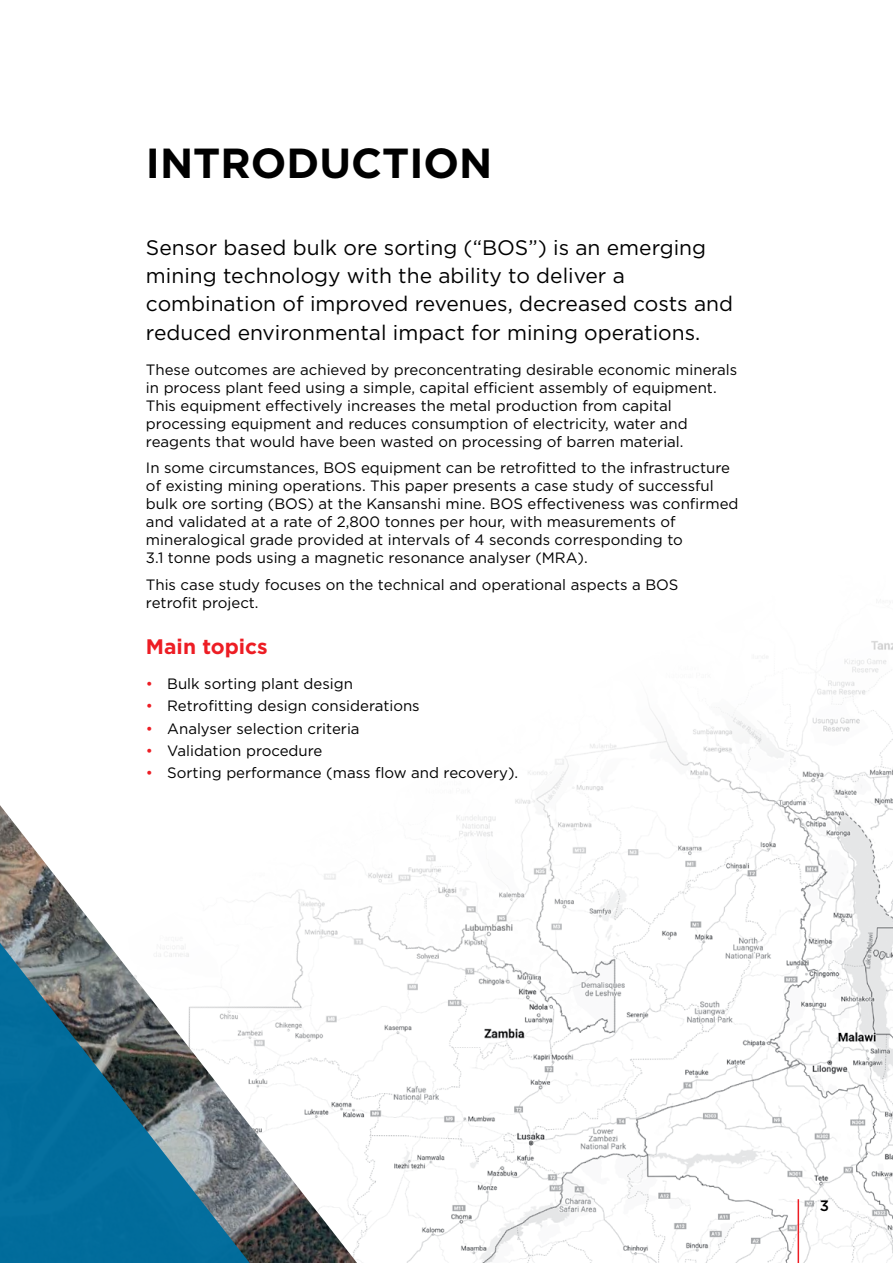
<style>
.page{position:relative;width:893px;height:1263px;background:#fff}
.page>*{position:absolute;margin:0;border:0;box-sizing:border-box;transform-origin:0 0}
.t1{font:700 42px "Gotham";color:#000}
.Intro_copy{font:21px/28.2px "Gotham";color:#000}
.t2{font:700 21px "Gotham";color:#ed1d24}
.Body{font:15px/18px "Gotham";color:#000}
.t3{font:500 15px "Gotham";color:#000}
.s1{color:#ed1d24}
</style>
<div class="page">
<img style="left:357px;top:602px;width:536px;height:661px">
<img style="left:293px;top:874px;width:64px;height:389px">
<svg style="left:0;top:805px;width:293px;height:458px"></svg>
<hr style="left:798px;top:1199px;width:1px;height:64px;background:#ed1d24">
<h1 class="t1" style="left:146px;top:135px;width:348px">INTRODUCTION</h1>
<p class="Intro_copy" style="left:146px;top:233px;width:589px">Sensor based bulk ore sorting (“BOS”) is an emerging mining technology with the ability to deliver a combination of improved revenues, decreased costs and reduced environmental impact for mining operations.</p>
<p class="Body" style="left:146px;top:360px;width:593px">These outcomes are achieved by preconcentrating desirable economic minerals in process plant feed using a simple, capital efficient assembly of equipment.<br>This equipment effectively increases the metal production from capital processing equipment and reduces consumption of electricity, water and reagents that would have been wasted on processing of barren material.</p>
<p class="Body" style="left:146px;top:458px;width:594px">In some circumstances, BOS equipment can be retrofitted to the infrastructure of existing mining operations. This paper presents a case study of successful bulk ore sorting (BOS) at the Kansanshi mine. BOS effectiveness was confirmed and validated at a rate of 2,800 tonnes per hour, with measurements of mineralogical grade provided at intervals of 4 seconds corresponding to<br>3.1 tonne pods using a magnetic resonance analyser (MRA).</p>
<p class="Body" style="left:146px;top:575px;width:534px">This case study focuses on the technical and operational aspects a BOS retrofit project.</p>
<h2 class="t2" style="left:146px;top:633px;width:123px">Main topics</h2>
<p class="Body" style="left:146px;top:674px;width:209px"><span class="s1">•</span> Bulk sorting plant design</p>
<p class="Body" style="left:146px;top:697px;width:275px"><span class="s1">•</span> Retrofitting design considerations</p>
<p class="Body" style="left:146px;top:719px;width:215px"><span class="s1">•</span> Analyser selection criteria</p>
<p class="Body" style="left:146px;top:741px;width:178px"><span class="s1">•</span> Validation procedure</p>
<p class="Body" style="left:146px;top:763px;width:374px"><span class="s1">•</span> Sorting performance (mass flow and recovery).</p>
<p class="t3" style="left:820px;top:1196px;width:11px">3</p>
</div>
